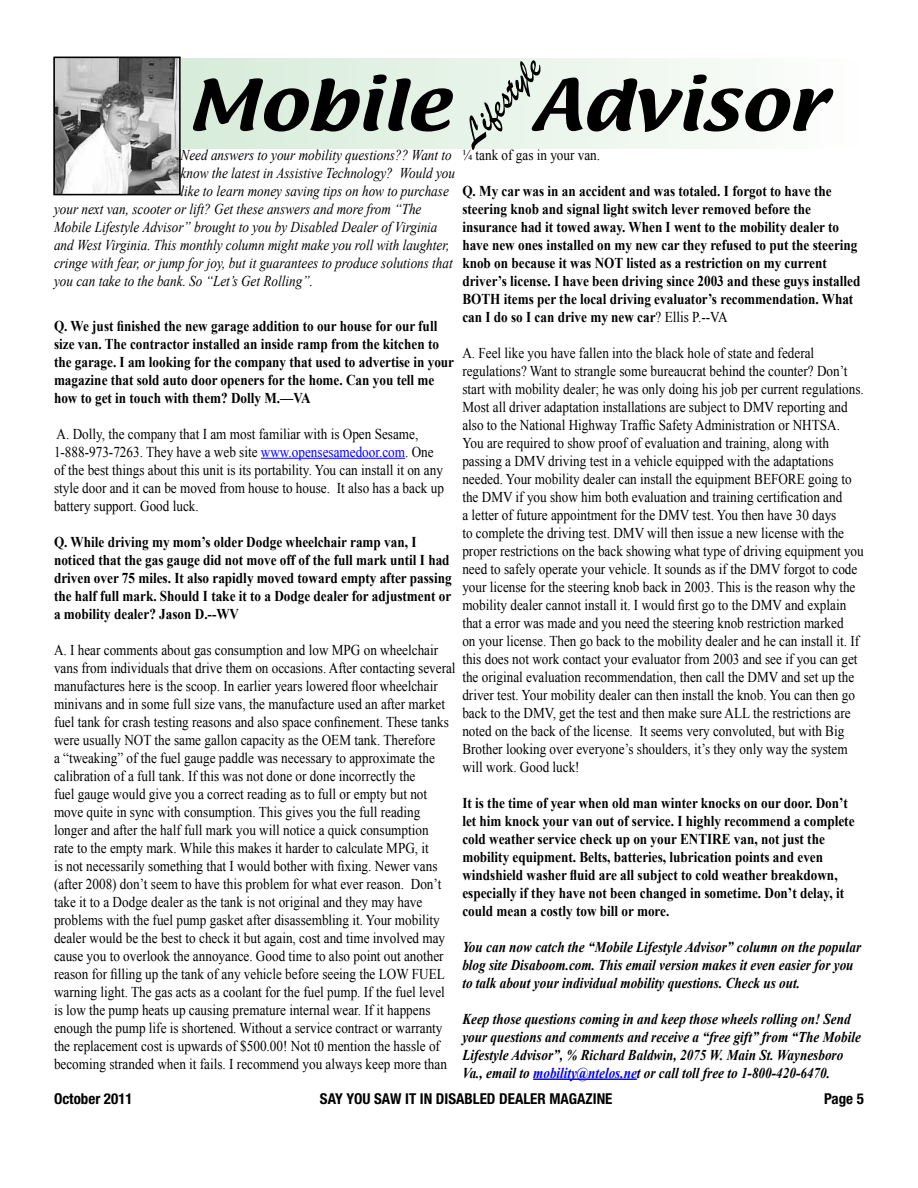
<style>
.page{position:relative;width:918px;height:1188px;background:#fff}
.page>*{position:absolute;margin:0;border:0;box-sizing:border-box;transform-origin:0 0}
.t1{font:62.25px "Textile";color:#000;scale:1.2 1}
.t2{font:37.35px "Brush Script";color:#000}
.t3{font:15px/18px "Times New Roman";color:#000;scale:.88 1}
.t4{font:700 15px/18px "Times New Roman";color:#000;scale:.88 1}
.t5{font:italic 15px "Times New Roman";color:#000;scale:.88 1}
.t6{font:italic 700 15px/18px "Times New Roman";color:#000;scale:.88 1}
.t7{font:700 condensed 15px "Helvetica Neue";color:#000}
.s1{font-weight:400}
.s2{color:#00f}
</style>
<div class="page">
<hr style="left:261px;top:458px;width:144px;height:1px;background:#00f">
<hr style="left:533px;top:1079px;width:104px;height:1px;background:#00f">
<img style="left:56px;top:60px;width:122px;height:132px">
<div style="left:53px;top:57px;width:128px;height:138px;border:2px solid #000"></div>
<h2 class="t2" style="left:448px;top:126px;width:107px;rotate:-49deg">Lifestyle</h2>
<h1 class="t1" style="left:186px;top:61px;width:221px">Mobile</h1>
<h1 class="t1" style="left:532px;top:61px;width:245px">Advisor</h1>
<p class="t3" style="left:462px;top:145px;width:158px">¼ tank of gas in your van.</p>
<p class="t4" style="left:462px;top:181px;width:454px">Q. My car was in an accident and was totaled. I forgot to have the steering knob and signal light switch lever removed before the insurance had it towed away. When I went to the mobility dealer to have new ones installed on my new car they refused to put the steering knob on because it was NOT listed as a restriction on my current driver’s license. I have been driving since 2003 and these guys installed BOTH items per the local driving evaluator’s recommendation. What can I do so I can drive my new car<span class="s1">? Ellis P.--VA</span></p>
<p class="t3" style="left:462px;top:343px;width:458px">A. Feel like you have fallen into the black hole of state and federal regulations? Want to strangle some bureaucrat behind the counter? Don’t start with mobility dealer; he was only doing his job per current regulations.<br>Most all driver adaptation installations are subject to DMV reporting and also to the National Highway Traffic Safety Administration or NHTSA.<br>You are required to show proof of evaluation and training, along with passing a DMV driving test in a vehicle equipped with the adaptations needed. Your mobility dealer can install the equipment BEFORE going to the DMV if you show him both evaluation and training certification and<br>a letter of future appointment for the DMV test. You then have 30 days<br>to complete the driving test. DMV will then issue a new license with the proper restrictions on the back showing what type of driving equipment you need to safely operate your vehicle. It sounds as if the DMV forgot to code your license for the steering knob back in 2003. This is the reason why the mobility dealer cannot install it. I would first go to the DMV and explain that a error was made and you need the steering knob restriction marked<br>on your license. Then go back to the mobility dealer and he can install it. If this does not work contact your evaluator from 2003 and see if you can get the original evaluation recommendation, then call the DMV and set up the driver test. Your mobility dealer can then install the knob. You can then go back to the DMV, get the test and then make sure ALL the restrictions are noted on the back of the license. It seems very convoluted, but with Big Brother looking over everyone’s shoulders, it’s they only way the system will work. Good luck!</p>
<p class="t4" style="left:462px;top:793px;width:447px">It is the time of year when old man winter knocks on our door. Don’t let him knock your van out of service. I highly recommend a complete cold weather service check up on your ENTIRE van, not just the mobility equipment. Belts, batteries, lubrication points and even windshield washer fluid are all subject to cold weather breakdown, especially if they have not been changed in sometime. Don’t delay, it could mean a costly tow bill or more.</p>
<p class="t6" style="left:462px;top:937px;width:455px">You can now catch the “Mobile Lifestyle Advisor” column on the popular blog site Disaboom.com. This email version makes it even easier for you to talk about your individual mobility questions. Check us out.</p>
<p class="t6" style="left:462px;top:1009px;width:454px">Keep those questions coming in and keep those wheels rolling on! Send your questions and comments and receive a “free gift” from “The Mobile Lifestyle Advisor”, % Richard Baldwin, 2075 W. Main St. Waynesboro Va., email to <span class="s2">mobility@ntelos.ne</span>t or call toll free to 1-800-420-6470.</p>
<p class="t5" style="left:181px;top:144px;width:310px">Need answers to your mobility questions?? Want to</p>
<p class="t5" style="left:181px;top:162px;width:313px">know the latest in Assistive Technology? Would you</p>
<p class="t5" style="left:181px;top:180px;width:306px">like to learn money saving tips on how to purchase</p>
<p class="t5" style="left:54px;top:198px;width:419px">your next van, scooter or lift? Get these answers and more from “The</p>
<p class="t5" style="left:54px;top:216px;width:437px">Mobile Lifestyle Advisor” brought to you by Disabled Dealer of Virginia</p>
<p class="t5" style="left:54px;top:234px;width:451px">and West Virginia. This monthly column might make you roll with laughter,</p>
<p class="t5" style="left:54px;top:252px;width:455px">cringe with fear, or jump for joy, but it guarantees to produce solutions that</p>
<p class="t5" style="left:54px;top:270px;width:296px">you can take to the bank. So “Let’s Get Rolling”.</p>
<p class="t4" style="left:54px;top:316px;width:456px">Q. We just finished the new garage addition to our house for our full size van. The contractor installed an inside ramp from the kitchen to the garage. I am looking for the company that used to advertise in your magazine that sold auto door openers for the home. Can you tell me how to get in touch with them? Dolly M.—VA</p>
<p class="t3" style="left:54px;top:424px;width:445px">A. Dolly, the company that I am most familiar with is Open Sesame, 1-888-973-7263. They have a web site <span class="s2">www.opensesamedoor.com</span>. One of the best things about this unit is its portability. You can install it on any style door and it can be moved from house to house. It also has a back up battery support. Good luck.</p>
<p class="t4" style="left:54px;top:532px;width:453px">Q. While driving my mom’s older Dodge wheelchair ramp van, I noticed that the gas gauge did not move off of the full mark until I had driven over 75 miles. It also rapidly moved toward empty after passing the half full mark. Should I take it to a Dodge dealer for adjustment or a mobility dealer? Jason D.--WV</p>
<p class="t3" style="left:54px;top:640px;width:458px">A. I hear comments about gas consumption and low MPG on wheelchair vans from individuals that drive them on occasions. After contacting several manufactures here is the scoop. In earlier years lowered floor wheelchair minivans and in some full size vans, the manufacture used an after market fuel tank for crash testing reasons and also space confinement. These tanks were usually NOT the same gallon capacity as the OEM tank. Therefore<br>a “tweaking” of the fuel gauge paddle was necessary to approximate the calibration of a full tank. If this was not done or done incorrectly the<br>fuel gauge would give you a correct reading as to full or empty but not move quite in sync with consumption. This gives you the full reading longer and after the half full mark you will notice a quick consumption<br>rate to the empty mark. While this makes it harder to calculate MPG, it<br>is not necessarily something that I would bother with fixing. Newer vans (after 2008) don’t seem to have this problem for what ever reason. Don’t take it to a Dodge dealer as the tank is not original and they may have problems with the fuel pump gasket after disassembling it. Your mobility dealer would be the best to check it but again, cost and time involved may cause you to overlook the annoyance. Good time to also point out another reason for filling up the tank of any vehicle before seeing the LOW FUEL warning light. The gas acts as a coolant for the fuel pump. If the fuel level is low the pump heats up causing premature internal wear. If it happens enough the pump life is shortened. Without a service contract or warranty the replacement cost is upwards of $500.00! Not t0 mention the hassle of becoming stranded when it fails. I recommend you always keep more than</p>
<p class="t7" style="left:54px;top:1090px;width:80px">October 2011</p>
<p class="t7" style="left:320px;top:1090px;width:294px">SAY YOU SAW IT IN DISABLED DEALER MAGAZINE</p>
<p class="t7" style="left:824px;top:1090px;width:41px">Page 5</p>
</div>
